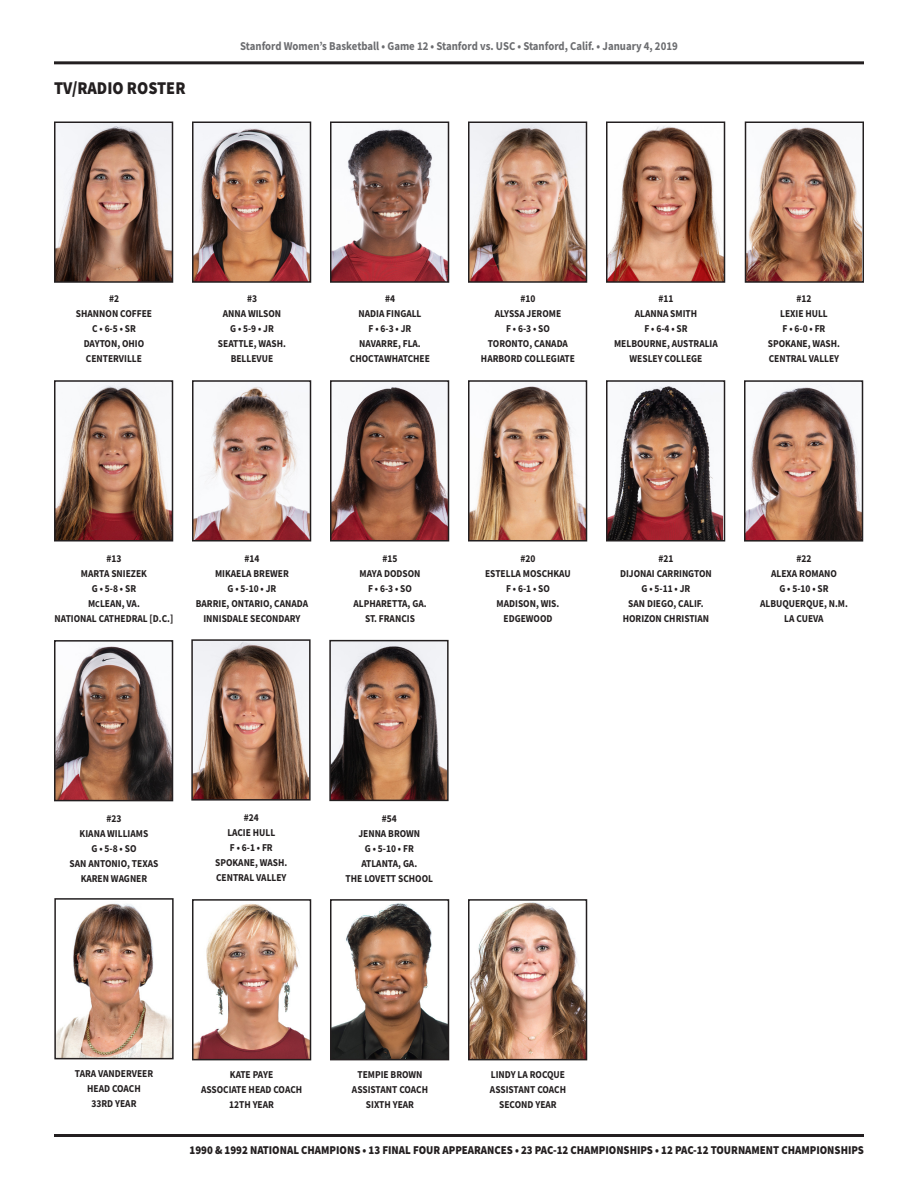
<style>
.page{position:relative;width:918px;height:1188px;background:#fff}
.page>*{position:absolute;margin:0;border:0;box-sizing:border-box;transform-origin:0 0}
.t1{font:900 18px "Source Sans Pro";color:#231f20;scale:.9 1}
.t2{font:900 12px "Source Sans Pro";color:#231f20;scale:.9 1}
.t3{font:700 12px "Source Sans Pro";color:#6c6d70;scale:.9 1}
.t4{font:700 10.5px "Source Sans Pro";color:#231f20;scale:.9 1}
.s1{font-size:9px}
</style>
<div class="page">
<hr style="left:54px;top:1134px;width:810px;height:3px;background:#231f20">
<img style="left:57px;top:125px;width:113px;height:155px">
<div style="left:54px;top:122px;width:119px;height:161px;border:2px solid #231f20"></div>
<img style="left:195px;top:125px;width:113px;height:155px">
<div style="left:192px;top:122px;width:119px;height:161px;border:2px solid #231f20"></div>
<img style="left:333px;top:126px;width:113px;height:154px">
<div style="left:330px;top:122px;width:119px;height:161px;border:2px solid #231f20"></div>
<img style="left:471px;top:125px;width:113px;height:155px">
<div style="left:468px;top:122px;width:119px;height:161px;border:2px solid #231f20"></div>
<img style="left:609px;top:126px;width:113px;height:154px">
<div style="left:606px;top:122px;width:119px;height:161px;border:2px solid #231f20"></div>
<img style="left:748px;top:125px;width:113px;height:155px">
<div style="left:745px;top:122px;width:119px;height:161px;border:2px solid #231f20"></div>
<img style="left:57px;top:383px;width:113px;height:156px">
<div style="left:54px;top:380px;width:119px;height:162px;border:2px solid #231f20"></div>
<img style="left:195px;top:385px;width:113px;height:154px">
<div style="left:192px;top:380px;width:119px;height:162px;border:2px solid #231f20"></div>
<img style="left:333px;top:383px;width:113px;height:156px">
<div style="left:330px;top:380px;width:119px;height:162px;border:2px solid #231f20"></div>
<img style="left:471px;top:385px;width:113px;height:154px">
<div style="left:468px;top:380px;width:119px;height:162px;border:2px solid #231f20"></div>
<img style="left:609px;top:383px;width:113px;height:156px">
<div style="left:606px;top:380px;width:119px;height:162px;border:2px solid #231f20"></div>
<img style="left:195px;top:904px;width:113px;height:153px">
<div style="left:192px;top:899px;width:119px;height:161px;border:2px solid #231f20"></div>
<img style="left:333px;top:903px;width:113px;height:154px">
<div style="left:330px;top:899px;width:119px;height:161px;border:2px solid #231f20"></div>
<img style="left:471px;top:902px;width:113px;height:155px">
<div style="left:468px;top:899px;width:119px;height:161px;border:2px solid #231f20"></div>
<img style="left:57px;top:903px;width:114px;height:153px">
<div style="left:54px;top:898px;width:120px;height:161px;border:2px solid #231f20"></div>
<hr style="left:54px;top:61px;width:810px;height:3px;background:#231f20">
<img style="left:747px;top:384px;width:113px;height:155px">
<div style="left:744px;top:380px;width:119px;height:162px;border:2px solid #231f20"></div>
<img style="left:57px;top:646px;width:113px;height:152px">
<div style="left:54px;top:640px;width:119px;height:161px;border:2px solid #231f20"></div>
<img style="left:194px;top:642px;width:114px;height:156px">
<div style="left:191px;top:639px;width:120px;height:162px;border:2px solid #231f20"></div>
<img style="left:332px;top:643px;width:114px;height:155px">
<div style="left:329px;top:640px;width:120px;height:161px;border:2px solid #231f20"></div>
<p class="t1" style="left:54px;top:76px;width:148px">TV/RADIO ROSTER</p>
<p class="t3" style="left:240px;top:38px;width:488px">Stanford Women’s Basketball • Game 12 • Stanford vs. USC • Stanford, Calif. • January 4, 2019</p>
<p class="t4" style="left:109px;top:292px;width:13px">#2</p>
<p class="t4" style="left:76px;top:307px;width:86px">SHANNON COFFEE</p>
<p class="t4" style="left:92px;top:322px;width:50px">C • 6-5 • SR</p>
<p class="t4" style="left:84px;top:337px;width:69px">DAYTON, OHIO</p>
<p class="t4" style="left:86px;top:352px;width:64px">CENTERVILLE</p>
<p class="t4" style="left:247px;top:292px;width:13px">#3</p>
<p class="t4" style="left:223px;top:307px;width:66px">ANNA WILSON</p>
<p class="t4" style="left:230px;top:322px;width:50px">G • 5-9 • JR</p>
<p class="t4" style="left:218px;top:337px;width:77px">SEATTLE, WASH.</p>
<p class="t4" style="left:231px;top:352px;width:49px">BELLEVUE</p>
<p class="t4" style="left:385px;top:292px;width:13px">#4</p>
<p class="t4" style="left:358px;top:307px;width:72px">NADIA FINGALL</p>
<p class="t4" style="left:369px;top:322px;width:49px">F • 6-3 • JR</p>
<p class="t4" style="left:359px;top:337px;width:70px">NAVARRE, FLA.</p>
<p class="t4" style="left:350px;top:352px;width:90px">CHOCTAWHATCHEE</p>
<p class="t4" style="left:521px;top:292px;width:18px">#10</p>
<p class="t4" style="left:495px;top:307px;width:75px">ALYSSA JEROME</p>
<p class="t4" style="left:506px;top:322px;width:50px">F • 6-3 • SO</p>
<p class="t4" style="left:488px;top:337px;width:91px">TORONTO, CANADA</p>
<p class="t4" style="left:481px;top:352px;width:106px">HARBORD COLLEGIATE</p>
<p class="t4" style="left:659px;top:292px;width:18px">#11</p>
<p class="t4" style="left:635px;top:307px;width:71px">ALANNA SMITH</p>
<p class="t4" style="left:644px;top:322px;width:49px">F • 6-4 • SR</p>
<p class="t4" style="left:614px;top:337px;width:117px">MELBOURNE, AUSTRALIA</p>
<p class="t4" style="left:630px;top:352px;width:82px">WESLEY COLLEGE</p>
<p class="t4" style="left:797px;top:291px;width:18px">#12</p>
<p class="t4" style="left:780px;top:306px;width:55px">LEXIE HULL</p>
<p class="t4" style="left:783px;top:321px;width:49px">F • 6-0 • FR</p>
<p class="t4" style="left:768px;top:336px;width:82px">SPOKANE, WASH.</p>
<p class="t4" style="left:769px;top:351px;width:80px">CENTRAL VALLEY</p>
<p class="t4" style="left:107px;top:552px;width:18px">#13</p>
<p class="t4" style="left:81px;top:567px;width:75px">MARTA SNIEZEK</p>
<p class="t4" style="left:92px;top:582px;width:51px">G • 5-8 • SR</p>
<p class="t4" style="left:88px;top:597px;width:59px">M<span class="s1">C</span>LEAN, VA.</p>
<p class="t4" style="left:55px;top:612px;width:133px">NATIONAL CATHEDRAL [D.C.]</p>
<p class="t4" style="left:245px;top:552px;width:18px">#14</p>
<p class="t4" style="left:215px;top:567px;width:84px">MIKAELA BREWER</p>
<p class="t4" style="left:228px;top:582px;width:56px">G • 5-10 • JR</p>
<p class="t4" style="left:196px;top:597px;width:126px">BARRIE, ONTARIO, CANADA</p>
<p class="t4" style="left:203px;top:612px;width:109px">INNISDALE SECONDARY</p>
<p class="t4" style="left:383px;top:552px;width:18px">#15</p>
<p class="t4" style="left:359px;top:567px;width:69px">MAYA DODSON</p>
<p class="t4" style="left:368px;top:582px;width:50px">F • 6-3 • SO</p>
<p class="t4" style="left:353px;top:597px;width:83px">ALPHARETTA, GA.</p>
<p class="t4" style="left:365px;top:612px;width:57px">ST. FRANCIS</p>
<p class="t4" style="left:521px;top:552px;width:18px">#20</p>
<p class="t4" style="left:485px;top:567px;width:97px">ESTELLA MOSCHKAU</p>
<p class="t4" style="left:506px;top:582px;width:50px">F • 6-1 • SO</p>
<p class="t4" style="left:497px;top:597px;width:71px">MADISON, WIS.</p>
<p class="t4" style="left:504px;top:612px;width:56px">EDGEWOOD</p>
<p class="t4" style="left:659px;top:552px;width:18px">#21</p>
<p class="t4" style="left:620px;top:567px;width:103px">DIJONAI CARRINGTON</p>
<p class="t4" style="left:642px;top:582px;width:56px">G • 5-11 • JR</p>
<p class="t4" style="left:628px;top:597px;width:86px">SAN DIEGO, CALIF.</p>
<p class="t4" style="left:623px;top:612px;width:98px">HORIZON CHRISTIAN</p>
<p class="t4" style="left:797px;top:552px;width:18px">#22</p>
<p class="t4" style="left:771px;top:567px;width:75px">ALEXA ROMANO</p>
<p class="t4" style="left:779px;top:582px;width:56px">G • 5-10 • SR</p>
<p class="t4" style="left:760px;top:597px;width:99px">ALBUQUERQUE, N.M.</p>
<p class="t4" style="left:784px;top:612px;width:45px">LA CUEVA</p>
<p class="t4" style="left:107px;top:812px;width:18px">#23</p>
<p class="t4" style="left:80px;top:827px;width:78px">KIANA WILLIAMS</p>
<p class="t4" style="left:92px;top:842px;width:51px">G • 5-8 • SO</p>
<p class="t4" style="left:70px;top:857px;width:100px">SAN ANTONIO, TEXAS</p>
<p class="t4" style="left:81px;top:872px;width:75px">KAREN WAGNER</p>
<p class="t4" style="left:244px;top:811px;width:18px">#24</p>
<p class="t4" style="left:227px;top:826px;width:55px">LACIE HULL</p>
<p class="t4" style="left:230px;top:841px;width:49px">F • 6-1 • FR</p>
<p class="t4" style="left:215px;top:856px;width:82px">SPOKANE, WASH.</p>
<p class="t4" style="left:216px;top:871px;width:80px">CENTRAL VALLEY</p>
<p class="t4" style="left:382px;top:811px;width:18px">#54</p>
<p class="t4" style="left:358px;top:826px;width:70px">JENNA BROWN</p>
<p class="t4" style="left:365px;top:841px;width:56px">G • 5-10 • FR</p>
<p class="t4" style="left:361px;top:856px;width:63px">ATLANTA, GA.</p>
<p class="t4" style="left:346px;top:871px;width:99px">THE LOVETT SCHOOL</p>
<p class="t4" style="left:75px;top:1066px;width:89px">TARA VANDERVEER</p>
<p class="t4" style="left:87px;top:1081px;width:61px">HEAD COACH</p>
<p class="t4" style="left:91px;top:1096px;width:52px">33RD YEAR</p>
<p class="t4" style="left:230px;top:1068px;width:50px">KATE PAYE</p>
<p class="t4" style="left:201px;top:1083px;width:114px">ASSOCIATE HEAD COACH</p>
<p class="t4" style="left:229px;top:1098px;width:51px">12TH YEAR</p>
<p class="t4" style="left:357px;top:1068px;width:74px">TEMPIE BROWN</p>
<p class="t4" style="left:352px;top:1083px;width:86px">ASSISTANT COACH</p>
<p class="t4" style="left:366px;top:1098px;width:55px">SIXTH YEAR</p>
<p class="t4" style="left:491px;top:1068px;width:84px">LINDY LA ROCQUE</p>
<p class="t4" style="left:490px;top:1083px;width:86px">ASSISTANT COACH</p>
<p class="t4" style="left:499px;top:1098px;width:65px">SECOND YEAR</p>
<p class="t2" style="left:190px;top:1142px;width:751px">1990 &amp; 1992 NATIONAL CHAMPIONS • 13 FINAL FOUR APPEARANCES • 23 PAC-12 CHAMPIONSHIPS • 12 PAC-12 TOURNAMENT CHAMPIONSHIPS</p>
</div>
